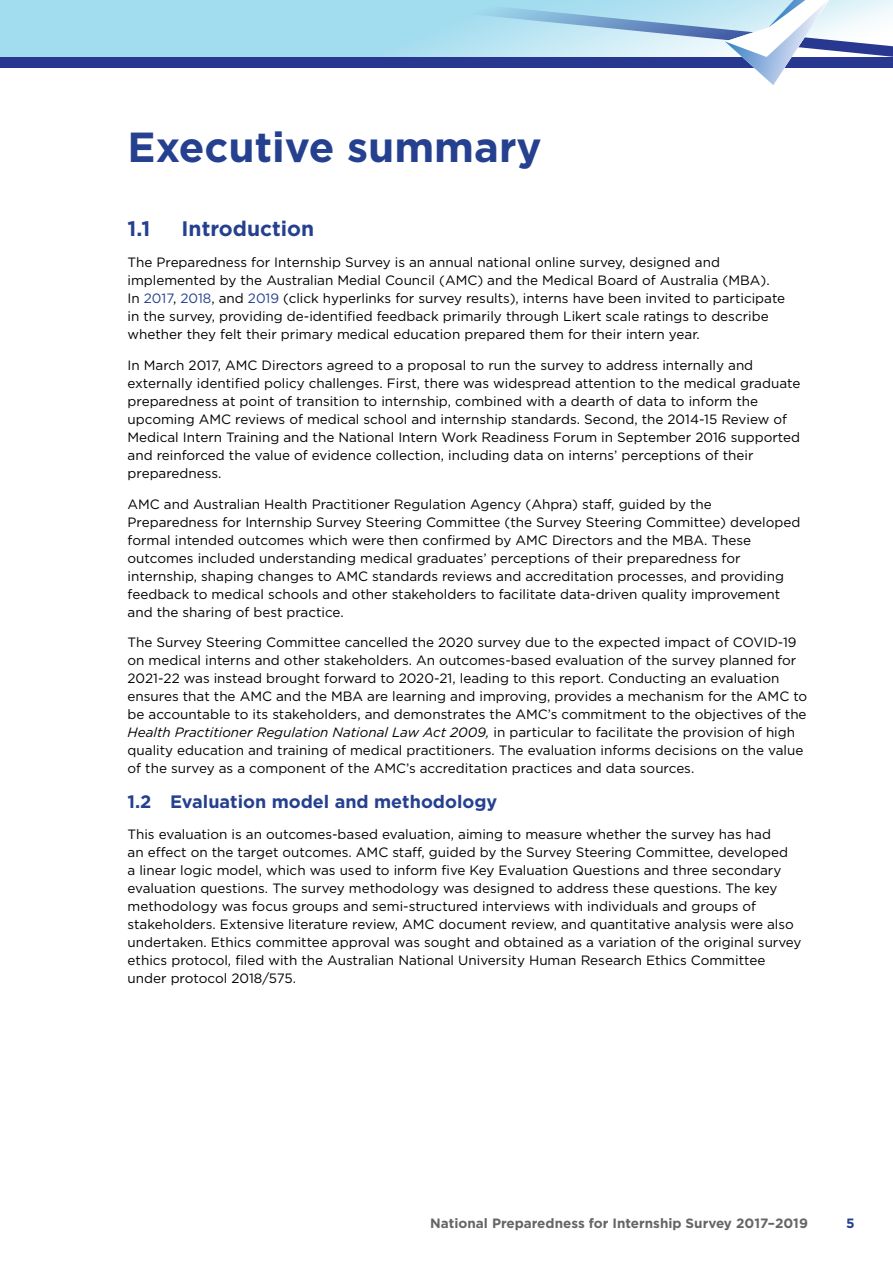
<style>
.page{position:relative;width:893px;height:1263px;background:#fff}
.page>*{position:absolute;margin:0;border:0;box-sizing:border-box;transform-origin:0 0}
.HA{font:700 42px "Gotham";color:#25408f}
.HA-2{font:700 21px "Gotham";color:#25408f}
.HB{font:700 18px "Gotham";color:#25408f}
.Body{font:13.5px/18px "Gotham";color:#000}
.t1{font:700 13.5px "Gotham";color:#656565}
.t2{font:700 13.5px "Gotham";color:#25408f}
.s1{color:#25408f}
.s2{font-style:italic}
</style>
<div class="page">
<svg style="left:1px;top:0;width:724px;height:57px;background:#a8dbee"></svg>
<hr style="left:0;top:0;width:1px;height:64px;background:#a2dcef">
<div style="left:0;top:57px;width:893px;height:11px;background:#283891"></div>
<svg style="left:829px;top:0;width:64px;height:57px"></svg>
<img style="left:725px;top:0;width:104px;height:85px">
<p class="HA" style="left:128px;top:123px;width:416px">Executive summary</p>
<p class="HA-2" style="left:128px;top:217px;width:24px">1.1</p>
<p class="HA-2" style="left:182px;top:217px;width:134px">Introduction</p>
<p class="Body" style="left:128px;top:253px;width:659px">The Preparedness for Internship Survey is an annual national online survey, designed and implemented by the Australian Medial Council (AMC) and the Medical Board of Australia (MBA).<br>In <span class="s1">2017</span>, <span class="s1">2018</span>, and <span class="s1">2019</span> (click hyperlinks for survey results), interns have been invited to participate in the survey, providing de-identified feedback primarily through Likert scale ratings to describe whether they felt their primary medical education prepared them for their intern year.</p>
<p class="Body" style="left:128px;top:356px;width:674px">In March 2017, AMC Directors agreed to a proposal to run the survey to address internally and externally identified policy challenges. First, there was widespread attention to the medical graduate preparedness at point of transition to internship, combined with a dearth of data to inform the upcoming AMC reviews of medical school and internship standards. Second, the 2014-15 Review of Medical Intern Training and the National Intern Work Readiness Forum in September 2016 supported and reinforced the value of evidence collection, including data on interns’ perceptions of their preparedness.</p>
<p class="Body" style="left:128px;top:495px;width:674px">AMC and Australian Health Practitioner Regulation Agency (Ahpra) staff, guided by the Preparedness for Internship Survey Steering Committee (the Survey Steering Committee) developed formal intended outcomes which were then confirmed by AMC Directors and the MBA. These outcomes included understanding medical graduates’ perceptions of their preparedness for internship, shaping changes to AMC standards reviews and accreditation processes, and providing feedback to medical schools and other stakeholders to facilitate data-driven quality improvement and the sharing of best practice.</p>
<p class="Body" style="left:128px;top:633px;width:681px">The Survey Steering Committee cancelled the 2020 survey due to the expected impact of COVID-19 on medical interns and other stakeholders. An outcomes-based evaluation of the survey planned for 2021-22 was instead brought forward to 2020-21, leading to this report. Conducting an evaluation ensures that the AMC and the MBA are learning and improving, provides a mechanism for the AMC to be accountable to its stakeholders, and demonstrates the AMC’s commitment to the objectives of the <span class="s2">Health Practitioner Regulation National Law Act 2009,</span> in particular to facilitate the provision of high quality education and training of medical practitioners. The evaluation informs decisions on the value of the survey as a component of the AMC’s accreditation practices and data sources.</p>
<p class="HB" style="left:128px;top:791px;width:371px">1.2 Evaluation model and methodology</p>
<p class="Body" style="left:128px;top:824px;width:675px">This evaluation is an outcomes-based evaluation, aiming to measure whether the survey has had<br>an effect on the target outcomes. AMC staff, guided by the Survey Steering Committee, developed<br>a linear logic model, which was used to inform five Key Evaluation Questions and three secondary evaluation questions. The survey methodology was designed to address these questions. The key methodology was focus groups and semi-structured interviews with individuals and groups of stakeholders. Extensive literature review, AMC document review, and quantitative analysis were also undertaken. Ethics committee approval was sought and obtained as a variation of the original survey ethics protocol, filed with the Australian National University Human Research Ethics Committee under protocol 2018/575.</p>
<p class="t1" style="left:430px;top:1216px;width:379px">National Preparedness for Internship Survey 2017–2019</p>
<p class="t2" style="left:846px;top:1216px;width:10px">5</p>
</div>
